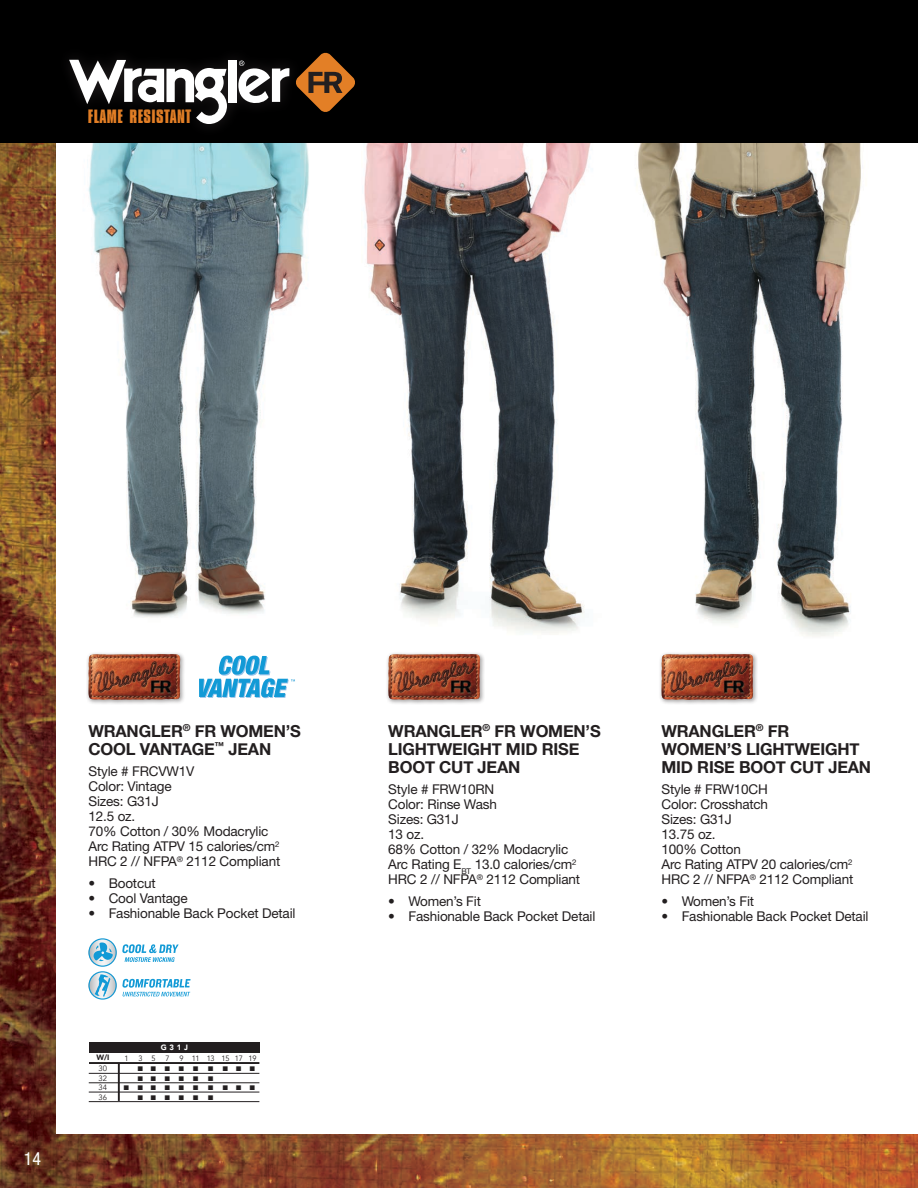
<style>
.page{position:relative;width:918px;height:1188px;background:#fff}
.page>*{position:absolute;margin:0;border:0;box-sizing:border-box;transform-origin:0 0}
.t1{font:condensed 18px "Helvetica Neue";color:#fff}
.t2{font:700 17.7px "Compacta";letter-spacing:.025em;color:#e37f26}
.t3{font:700 16.5px/18px "Helvetica Neue";letter-spacing:-.01em;color:#231f20}
.t4{font:13.5px/15px "Helvetica Neue";letter-spacing:-.01em;color:#231f20}
.t5{font:7.65px "Avenir";letter-spacing:-.025em;color:#231f20;scale:.96 1}
.t6{font:7.65px/9.4px "Avenir";letter-spacing:-.025em;color:#231f20;text-align:justify}
.t7{font:900 7.65px "Avenir";color:#fff}
.t8{font:900 7.65px "Avenir";color:#231f20}
.t9{font:6.75px "Zapf Dingbats ITC";color:#231f20}
</style>
<div class="page">
<img style="left:0;top:143px;width:918px;height:1045px">
<div style="left:57px;top:54px;width:861px;height:1080px;background:#fff"></div>
<img style="left:88px;top:143px;width:221px;height:475px">
<svg style="left:199px;top:656px;width:96px;height:42px"></svg>
<div style="left:86px;top:651px;width:99px;height:54px;background:#231f20;opacity:.4"></div>
<img style="left:88px;top:654px;width:93px;height:46px">
<hr style="left:89px;top:1062px;width:170px;height:2px;background:#231f20">
<hr style="left:89px;top:1073px;width:170px;height:1px;background:#231f20">
<hr style="left:89px;top:1083px;width:170px;height:1px;background:#231f20">
<hr style="left:89px;top:1092px;width:170px;height:1px;background:#231f20">
<hr style="left:89px;top:1101px;width:170px;height:1px;background:#231f20">
<div style="left:89px;top:1043px;width:171px;height:10px;background:#231f20"></div>
<hr style="left:118px;top:1064px;width:2px;height:37px;background:#231f20">
<div style="left:385px;top:651px;width:100px;height:54px;background:#231f20;opacity:.4"></div>
<img style="left:388px;top:654px;width:93px;height:46px">
<img style="left:364px;top:143px;width:227px;height:491px">
<img style="left:638px;top:144px;width:223px;height:493px">
<div style="left:659px;top:651px;width:99px;height:54px;background:#231f20;opacity:.4"></div>
<img style="left:661px;top:654px;width:93px;height:46px">
<svg style="left:88px;top:938px;width:103px;height:62px"></svg>
<div style="left:0;top:0;width:918px;height:143px;background:#000"></div>
<div style="left:228px;top:60px;width:9px;height:43px;background:#fff"></div>
<svg style="left:69px;top:60px;width:158px;height:64px"></svg>
<svg style="left:238px;top:52px;width:117px;height:60px"></svg>
<svg style="left:138px;top:1072px;width:20px;height:2px"></svg>
<svg style="left:223px;top:1082px;width:20px;height:2px"></svg>
<svg style="left:138px;top:1091px;width:20px;height:2px"></svg>
<svg style="left:165px;top:1072px;width:21px;height:21px"></svg>
<svg style="left:193px;top:1072px;width:22px;height:21px"></svg>
<h2 class="t2" style="left:88px;top:105px;width:105px">FLAME RESISTANT</h2>
<p class="t3" style="left:88px;top:722px;width:214px">WRANGLER<sup>®</sup> FR WOMEN’S<br>COOL VANTAGE<sup>™</sup> JEAN</p>
<p class="t4" style="left:88px;top:764px;width:193px">Style # FRCVW1V<br>Color: Vintage<br>Sizes: G31J<br>12.5 oz.<br>70% Cotton / 30% Modacrylic<br>Arc Rating ATPV 15 calories/cm<sup>2<br></sup>HRC 2 // NFPA<sup>®</sup> 2112 Compliant</p>
<p class="t4" style="left:88px;top:876px;width:69px">• Bootcut</p>
<p class="t4" style="left:88px;top:891px;width:101px">• Cool Vantage</p>
<p class="t4" style="left:88px;top:906px;width:209px">• Fashionable Back Pocket Detail</p>
<h1 class="t1" style="left:24px;top:1149px;width:19px">14</h1>
<p class="t8" style="left:96px;top:1051px;width:15px">W/I</p>
<p class="t6" style="left:99px;top:1064px;width:10px">30<br>32<br>34<br>36</p>
<p class="t7" style="left:161px;top:1041px;width:29px">G31J</p>
<p class="t5" style="left:124px;top:1054px;width:6px">1</p>
<p class="t5" style="left:138px;top:1054px;width:19px">3 5</p>
<p class="t5" style="left:165px;top:1054px;width:6px">7</p>
<p class="t5" style="left:180px;top:1054px;width:82px">9 11 13 15 17 19</p>
<p class="t9" style="left:250px;top:1066px;width:7px">■</p>
<p class="t9" style="left:124px;top:1085px;width:34px">■■■</p>
<p class="t9" style="left:250px;top:1085px;width:7px">■</p>
<p class="t3" style="left:388px;top:722px;width:214px">WRANGLER<sup>®</sup> FR WOMEN’S<br>LIGHTWEIGHT MID RISE<br>BOOT CUT JEAN</p>
<p class="t4" style="left:388px;top:782px;width:193px">Style # FRW10RN<br>Color: Rinse Wash<br>Sizes: G31J<br>13 oz.<br>68% Cotton / 32% Modacrylic<br>Arc Rating E<sub>BT</sub> 13.0 calories/cm<sup>2<br></sup>HRC 2 // NFPA<sup>®</sup> 2112 Compliant</p>
<p class="t4" style="left:388px;top:894px;width:94px">• Women’s Fit</p>
<p class="t4" style="left:388px;top:909px;width:209px">• Fashionable Back Pocket Detail</p>
<p class="t3" style="left:661px;top:722px;width:211px">WRANGLER<sup>®</sup> FR<br>WOMEN’S LIGHTWEIGHT<br>MID RISE BOOT CUT JEAN</p>
<p class="t4" style="left:661px;top:782px;width:193px">Style # FRW10CH<br>Color: Crosshatch<br>Sizes: G31J<br>13.75 oz.<br>100% Cotton<br>Arc Rating ATPV 20 calories/cm<sup>2<br></sup>HRC 2 // NFPA<sup>®</sup> 2112 Compliant</p>
<p class="t4" style="left:661px;top:894px;width:94px">• Women’s Fit</p>
<p class="t4" style="left:661px;top:909px;width:209px">• Fashionable Back Pocket Detail</p>
</div>
